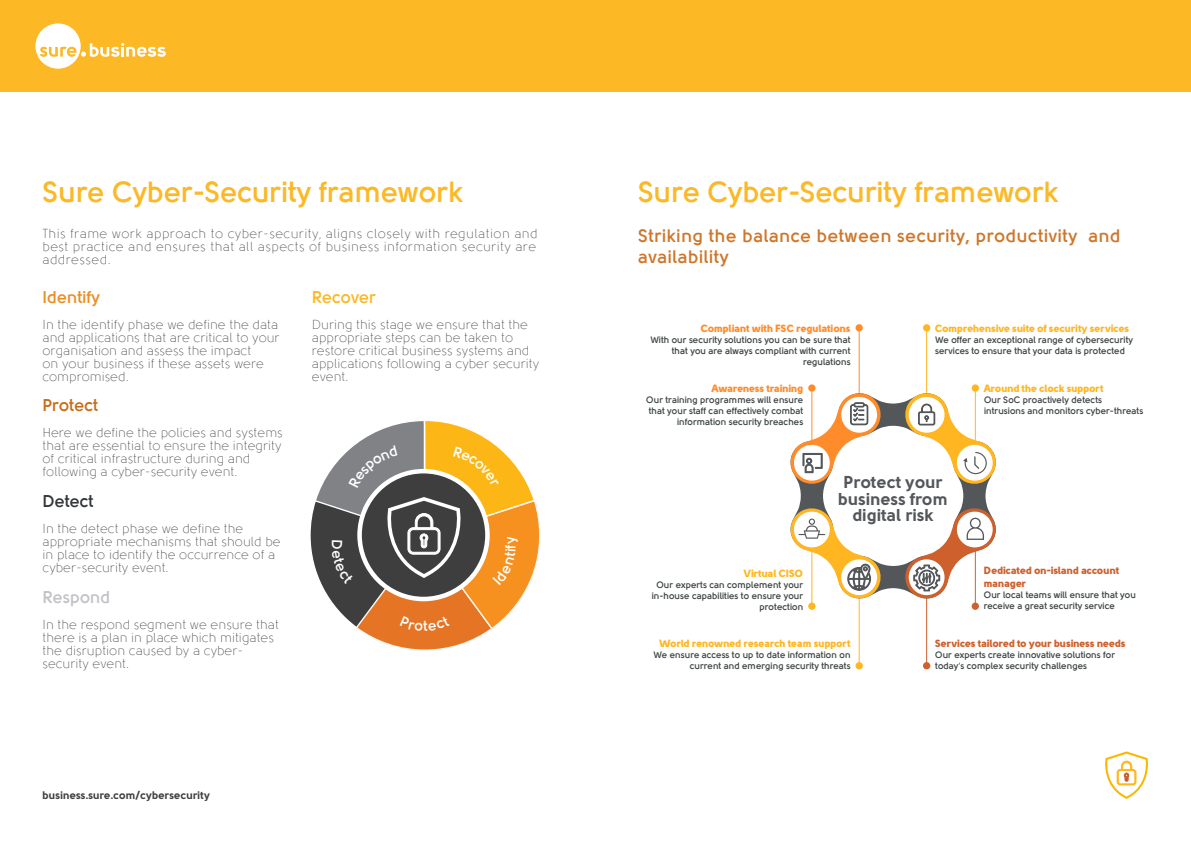
<style>
.page{position:relative;width:1191px;height:842px;background:#fff}
.page>*{position:absolute;margin:0;border:0;box-sizing:border-box;transform-origin:0 0}
.t1{font:700 29px "Solomon";color:#fcb825}
.t2{font:700 18px/21px "Solomon";letter-spacing:.03em;color:#ce7629}
.t3{font:17.2px/16.4px "Solomon Sans Bold";color:#54575a;text-align:center}
.t4{font:700 17px "Solomon";color:#eb8e24}
.t5{font:700 17px "Solomon";color:#ca6c17}
.t6{font:700 17px "Solomon";color:#c2c3c6}
.t7{font:700 17px "Solomon";color:#fcb825}
.t8{font:700 17px "Solomon";color:#333739}
.t9{font:700 14.5px "Solomon";color:#fff}
.t10{font:300 13px/13px "Solomon";color:#3e3e3f}
.t11{font:11px "Solomon Sans Bold";color:#3e3e3f}
.t12{font:10.5px "Solomon Sans Black";letter-spacing:-.005em;color:#ffb620}
.t13{font:10.5px/12.6px "Solomon Sans Black";color:#ce602d}
.t14{font:10.5px "Solomon Sans Black";color:#ff8c2b}
.t15{font:700 9.2px/11.1px "Solomon";color:#3d4543}
.s1{font-family:"Myriad Pro";font-weight:400}
</style>
<div class="page">
<svg style="left:1105px;top:751px;width:43px;height:48px"></svg>
<div style="left:0;top:0;width:1191px;height:92px;background:#fcb825"></div>
<svg style="left:35px;top:23px;width:131px;height:46px"></svg>
<hr style="left:926px;top:331px;width:1px;height:84px;background:#ffb620">
<hr style="left:858px;top:331px;width:1px;height:84px;background:#ff8c2b">
<hr style="left:926px;top:582px;width:1px;height:84px;background:#ce602d">
<hr style="left:858px;top:582px;width:1px;height:84px;background:#ffb620">
<hr style="left:975px;top:388px;width:1px;height:84px;background:#ffb620">
<hr style="left:811px;top:388px;width:1px;height:84px;background:#ff8c2b">
<hr style="left:975px;top:522px;width:1px;height:84px;background:#ce602d">
<hr style="left:811px;top:522px;width:1px;height:84px;background:#ffb620">
<div style="left:855px;top:324px;width:8px;height:7px;background:#ff8c2b;border-radius:50%"></div>
<div style="left:855px;top:662px;width:8px;height:7px;background:#ffb620;border-radius:50%"></div>
<div style="left:923px;top:662px;width:7px;height:7px;background:#ce602d;border-radius:50%"></div>
<div style="left:808px;top:384px;width:7px;height:8px;background:#ff8c2b;border-radius:50%"></div>
<div style="left:971px;top:384px;width:8px;height:8px;background:#ffb620;border-radius:50%"></div>
<div style="left:971px;top:602px;width:8px;height:8px;background:#ce602d;border-radius:50%"></div>
<div style="left:808px;top:602px;width:7px;height:8px;background:#ffb620;border-radius:50%"></div>
<div style="left:923px;top:324px;width:7px;height:7px;background:#ffb620;border-radius:50%"></div>
<svg style="left:790px;top:393px;width:206px;height:206px"></svg>
<svg style="left:310px;top:421px;width:230px;height:230px"></svg>
<p class="t1" style="left:43px;top:177px;width:422px">Sure Cyber-Security framework</p>
<p class="t1" style="left:638px;top:177px;width:422px">Sure Cyber-Security framework</p>
<p class="t10" style="left:43px;top:227px;width:497px;text-align:justify">This frame work approach to cyber-security, aligns closely with regulation and best practice and ensures that all aspects of business information security are addressed.</p>
<p class="t2" style="left:638px;top:225px;width:484px">Striking the balance between security, productivity and availability</p>
<p class="t4" style="left:43px;top:289px;width:59px">Identify</p>
<p class="t10" style="left:43px;top:318px;width:239px">In the identify phase we define the data and applications that are critical to your organisation and assess the impact<br>on your business if these assets were compromised.</p>
<p class="t5" style="left:43px;top:397px;width:57px">Protect</p>
<p class="t10" style="left:43px;top:426px;width:242px">Here we define the policies and systems that are essential to ensure the integrity of critical infrastructure during and following a cyber-security event.</p>
<p class="t8" style="left:43px;top:493px;width:53px">Detect</p>
<p class="t10" style="left:43px;top:522px;width:240px">In the detect phase we define the appropriate mechanisms that should be in place to identify the occurrence of a cyber-security event.</p>
<p class="t6" style="left:43px;top:589px;width:69px">Respond</p>
<p class="t10" style="left:43px;top:618px;width:238px">In the respond segment we ensure that there is a plan in place which mitigates the disruption caused by a cyber&shy;security event.</p>
<p class="t7" style="left:312px;top:289px;width:66px">Recover</p>
<p class="t10" style="left:312px;top:318px;width:229px">During this stage we ensure that the appropriate steps can be taken to restore critical business systems and applications following a cyber security event.</p>
<p class="t12" style="left:935px;top:322px;width:195px">Comprehensive suite of security services</p>
<p class="t14" style="left:701px;top:322px;width:151px">Compliant with FSC regulations</p>
<p class="t15" style="left:650px;top:334px;width:202px;text-align:right">With our security solutions you can be sure that that you are always compliant with current regulations</p>
<p class="t15" style="left:935px;top:334px;width:199px">We offer an exceptional range of cybersecurity services to ensure that your data is protected</p>
<p class="t9" style="left:503px;top:548px;width:6px;rotate:-90deg">f</p>
<p class="t14" style="left:712px;top:382px;width:93px">Awareness training</p>
<p class="t15" style="left:646px;top:394px;width:158px;text-align:right">Our training programmes will ensure that your staff can effectively combat information security breaches</p>
<p class="t12" style="left:744px;top:567px;width:61px">Virtual CISO</p>
<p class="t15" style="left:651px;top:579px;width:153px;text-align:right">Our experts can complement your in-house capabilities to ensure your protection</p>
<p class="t3" style="left:838px;top:474px;width:111px">Protect your business from digital risk</p>
<p class="t12" style="left:984px;top:382px;width:121px">Around the clock support</p>
<p class="t15" style="left:984px;top:394px;width:161px">Our SoC proactively detects intrusions and monitors cyber-threats</p>
<p class="t13" style="left:984px;top:564px;width:137px">Dedicated on-island account manager</p>
<p class="t15" style="left:984px;top:589px;width:154px">Our local teams will ensure that you receive a great security service</p>
<p class="t12" style="left:659px;top:637px;width:192px">World renowned research team support</p>
<p class="t15" style="left:653px;top:650px;width:198px;text-align:right">We ensure access to up to date information on current and emerging security threats</p>
<p class="t13" style="left:935px;top:637px;width:192px">Services tailored to your business needs</p>
<p class="t15" style="left:935px;top:650px;width:181px">Our experts create innovative solutions for today<span class="s1">’</span>s complex security challenges</p>
<p class="t11" style="left:43px;top:789px;width:169px">business.sure.com/cybersecurity</p>
</div>
